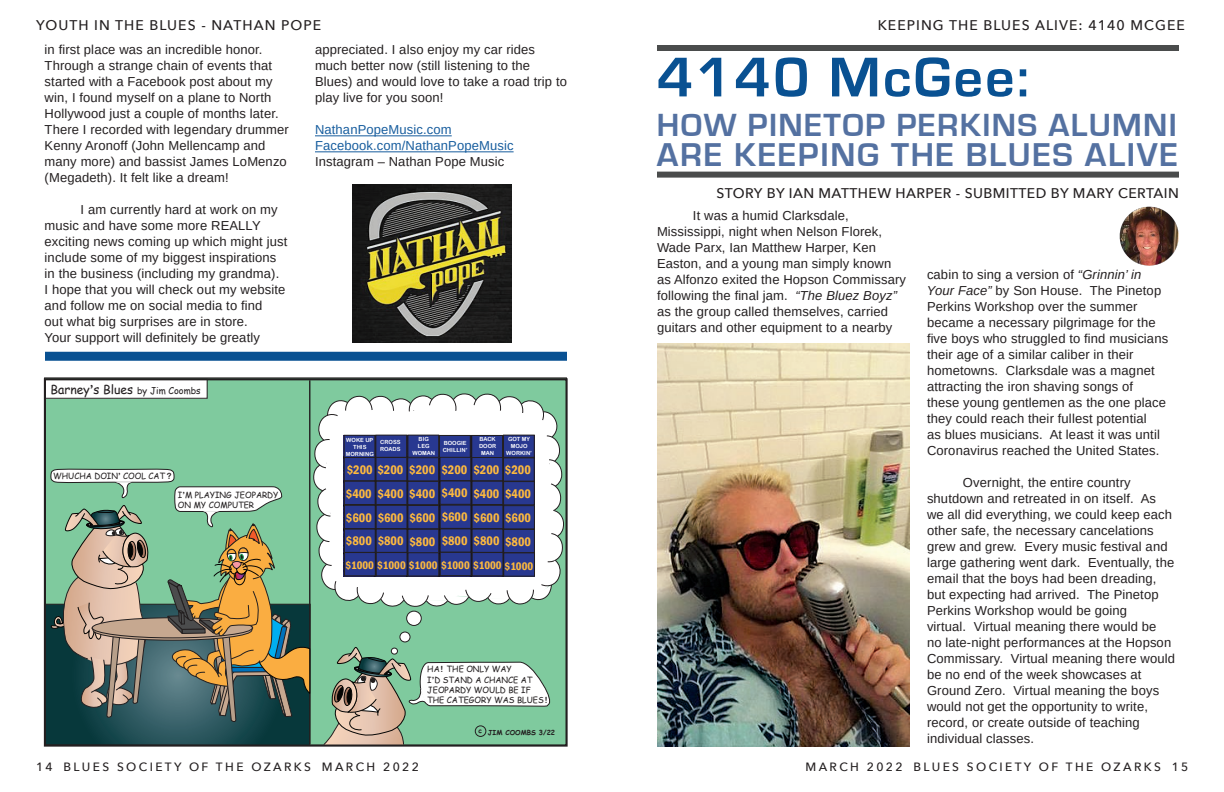
<style>
.page{position:relative;width:1224px;height:792px;background:#fff}
.page>*{position:absolute;margin:0;border:0;box-sizing:border-box;transform-origin:0 0}
.t1{font:700 58px "Eurostile";letter-spacing:.04em;color:#095192}
.t2{font:700 34px "Eurostile";letter-spacing:.05em;color:#5471a1}
.t3{font:700 33px "Eurostile";letter-spacing:.04em;color:#5471a1}
.t4{font:500 14px "Avenir Next";letter-spacing:.075em;color:#231f20}
.t5{font:500 14px "Avenir Next";letter-spacing:.03em;color:#231f20}
.t6{font:13px/16px "Arimo";letter-spacing:.01em;color:#231f20}
.t7{font:13px "Arimo";letter-spacing:.01em;color:#175d9e}
.t8{font:600 condensed 12.7px/23.9px "Franklin Gothic";color:#fdb93e;text-align:justify}
.t9{font:12.4px "Comic Sans MS";color:#231f20}
.t10{font:500 12px "Avenir Next";letter-spacing:.2em;color:#231f20}
.t11{font:600 condensed 11.3px "Franklin Gothic";color:#fdb93e}
.t12{font:8.5px/10.2px "Comic Sans MS";color:#231f20}
.t13{font:700 6.9px "Comic Sans MS";color:#231f20}
.t14{font:5.6px/6.8px "Arial Rounded MT Bold";color:#fff;text-align:center}
.s1{font-family:"Arial Rounded MT Bold"}
.s2{font-size:9.3px}
.s3{font-style:italic}
</style>
<div class="page">
<div style="left:45px;top:378px;width:521px;height:367px;background:#7fca9e"></div>
<hr style="left:309px;top:380px;width:1px;height:364px;background:#231f20">
<div style="left:45px;top:379px;width:162px;height:19px;background:#fff"></div>
<svg style="left:44px;top:393px;width:521px;height:353px"></svg>
<div style="left:391px;top:648px;width:7px;height:6px;border:1px solid #231f20;border-radius:50%"></div>
<img style="left:1119px;top:206px;width:59px;height:59px">
<div style="left:45px;top:352px;width:522px;height:9px;background:#095192"></div>
<hr style="left:315px;top:135px;width:137px;height:1px;background:#175d9e">
<hr style="left:315px;top:151px;width:199px;height:1px;background:#175d9e">
<div style="left:657px;top:172px;width:522px;height:6px;background:#4a4c4c"></div>
<div style="left:657px;top:45px;width:522px;height:6px;background:#4a4c4c"></div>
<img style="left:658px;top:344px;width:252px;height:403px">
<img style="left:353px;top:184px;width:158px;height:159px">
<p class="t4" style="left:36px;top:13px;width:287px">YOUTH IN THE BLUES - NATHAN POPE</p>
<p class="t6" style="left:45px;top:42px;width:246px">in first place was an incredible honor.<br>Through a strange chain of events that started with a Facebook post about my win, I found myself on a plane to North Hollywood just a couple of months later.<br>There I recorded with legendary drummer Kenny Aronoff (John Mellencamp and many more) and bassist James LoMenzo (Megadeth). It felt like a dream!</p>
<p class="t6" style="left:45px;top:202px;width:244px;text-indent:36px">I am currently hard at work on my music and have some more REALLY exciting news coming up which might just include some of my biggest inspirations in the business (including my grandma).<br>I hope that you will check out my website and follow me on social media to find<br>out what big surprises are in store.<br>Your support will definitely be greatly</p>
<p class="t9" style="left:51px;top:380px;width:152px">Barney<span class="s1">’</span>s Blues <span class="s2">by Jim Coombs</span></p>
<p class="t12" style="left:53px;top:471px;width:120px">WHUCHA DOIN<span class="s1">’</span> COOL CAT <span class="s1">?</span></p>
<p class="t12" style="left:178px;top:489px;width:102px">I<span class="s1">’</span>M PLAYING JEOPARDY<br>ON MY COMPUTER</p>
<p class="t6" style="left:315px;top:42px;width:253px">appreciated. I also enjoy my car rides much better now (still listening to the Blues) and would love to take a road trip to play live for you soon!</p>
<p class="t7" style="left:315px;top:122px;width:138px">NathanPopeMusic.com</p>
<p class="t7" style="left:315px;top:138px;width:200px">Facebook.com/NathanPopeMusic</p>
<p class="t6" style="left:315px;top:154px;width:191px">Instagram – Nathan Pope Music</p>
<p class="t14" style="left:412px;top:436px;width:24px">BIG<br>LEG<br>WOMAN</p>
<p class="t14" style="left:346px;top:437px;width:30px">WOKE UP<br>THIS<br>MORNING</p>
<p class="t14" style="left:479px;top:436px;width:19px">BACK<br>DOOR<br>MAN</p>
<p class="t8" style="left:347px;top:457px;width:58px">$200 $200</p>
<p class="t8" style="left:473px;top:458px;width:59px">$200 $200 $400 $400 $600 $600 $800 $800</p>
<p class="t11" style="left:345px;top:558px;width:189px">$1000 $1000 $1000 $1000 $1000 $1000</p>
<p class="t14" style="left:506px;top:436px;width:27px">GOT MY<br>MOJO<br>WORKIN’</p>
<p class="t14" style="left:380px;top:439px;width:22px;text-align:left">CROSS<br>ROADS</p>
<p class="t14" style="left:443px;top:439px;width:26px;text-align:left">BOOGIE<br>CHILLIN’</p>
<p class="t8" style="left:442px;top:457px;width:28px">$200 $400 $600 $800</p>
<p class="t8" style="left:409px;top:458px;width:28px">$200 $400 $600 $800</p>
<p class="t8" style="left:378px;top:481px;width:28px">$400 $600 $800</p>
<p class="t8" style="left:346px;top:481px;width:28px">$400 $600 $800</p>
<p class="t12" style="left:427px;top:664px;width:122px">HA<span class="s1">!</span> THE ONLY WAY<br>I<span class="s1">’</span>D STAND A CHANCE AT<br>JEOPARDY WOULD BE IF<br>THE CATEGORY WAS BLUES<span class="s1">!</span></p>
<p class="t13" style="left:478px;top:727px;width:78px">c JIM COOMBS 3/22</p>
<p class="t4" style="left:878px;top:13px;width:309px">KEEPING THE BLUES ALIVE: 4140 MCGEE</p>
<p class="t1" style="left:657px;top:46px;width:374px">4140 McGee:</p>
<p class="t3" style="left:657px;top:107px;width:521px">HOW PINETOP PERKINS ALUMNI</p>
<p class="t2" style="left:657px;top:136px;width:522px">ARE KEEPING THE BLUES ALIVE</p>
<p class="t5" style="left:717px;top:181px;width:464px">STORY BY IAN MATTHEW HARPER - SUBMITTED BY MARY CERTAIN</p>
<p class="t6" style="left:657px;top:207px;width:251px;text-indent:36px">It was a humid Clarksdale, Mississippi, night when Nelson Florek, Wade Parx, Ian Matthew Harper, Ken Easton, and a young man simply known as Alfonzo exited the Hopson Commissary following the final jam. <span class="s3">“The Bluez Boyz” </span>as the group called themselves, carried guitars and other equipment to a nearby</p>
<p class="t6" style="left:927px;top:267px;width:243px">cabin to sing a version of <span class="s3">“Grinnin’ in Your Face”</span> by Son House. The Pinetop Perkins Workshop over the summer became a necessary pilgrimage for the five boys who struggled to find musicians their age of a similar caliber in their hometowns. Clarksdale was a magnet attracting the iron shaving songs of these young gentlemen as the one place they could reach their fullest potential<br>as blues musicians. At least it was until Coronavirus reached the United States.</p>
<p class="t6" style="left:927px;top:475px;width:250px;text-indent:36px">Overnight, the entire country shutdown and retreated in on itself. As we all did everything, we could keep each other safe, the necessary cancelations grew and grew. Every music festival and large gathering went dark. Eventually, the email that the boys had been dreading, but expecting had arrived. The Pinetop Perkins Workshop would be going<br>virtual. Virtual meaning there would be<br>no late-night performances at the Hopson Commissary. Virtual meaning there would be no end of the week showcases at Ground Zero. Virtual meaning the boys would not get the opportunity to write, record, or create outside of teaching individual classes.</p>
<p class="t10" style="left:36px;top:756px;width:384px">14 BLUES SOCIETY OF THE OZARKS MARCH 2022</p>
<p class="t10" style="left:805px;top:756px;width:384px">MARCH 2022 BLUES SOCIETY OF THE OZARKS 15</p>
</div>
